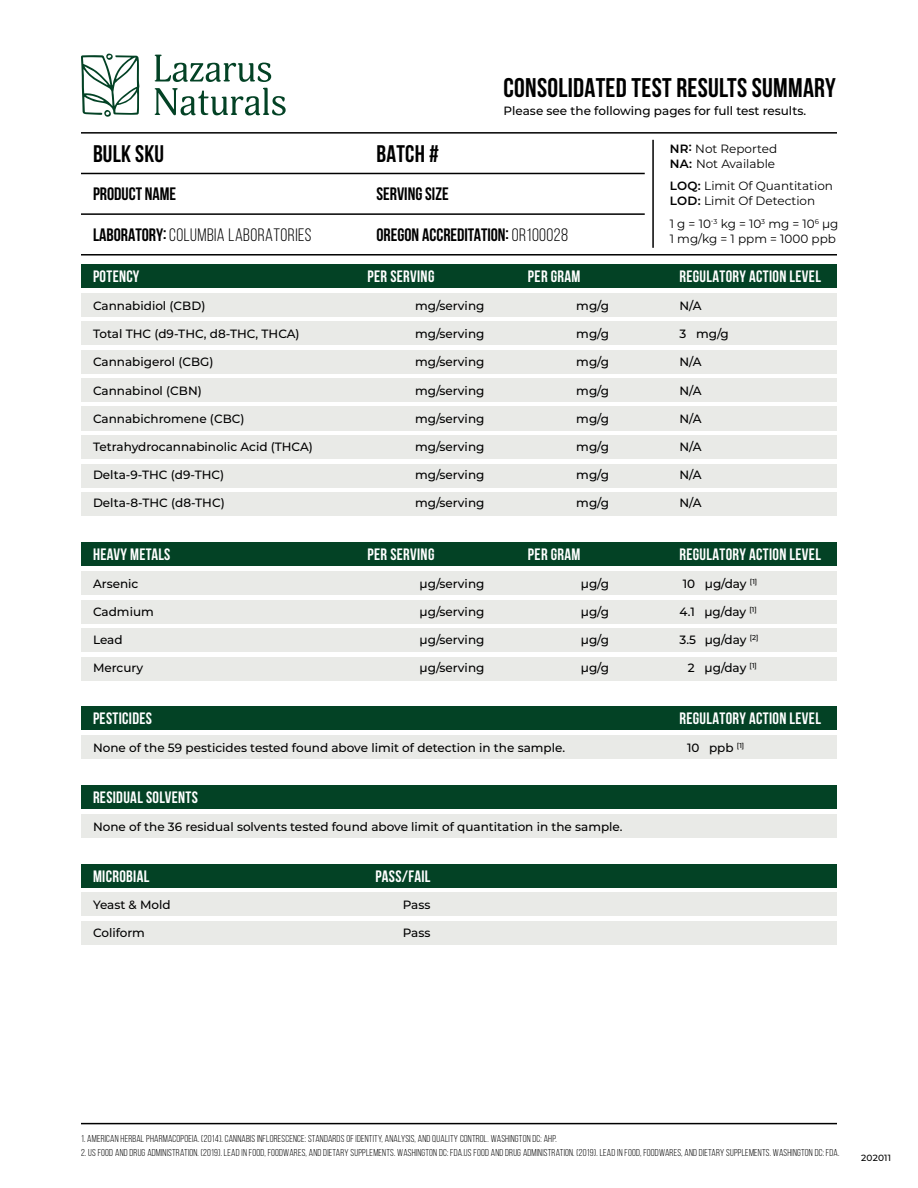
<style>
.page{position:relative;width:918px;height:1188px;background:#fff}
.page>*{position:absolute;margin:0;border:0;box-sizing:border-box;transform-origin:0 0}
.t1{font:700 27px "Bebas Neue";letter-spacing:.01em;color:#000}
.t2{font:700 24px "Bebas Neue";letter-spacing:.01em;color:#000}
.t3{font:700 18px "Bebas Neue";color:#000}
.t4{font:18px "Bebas Neue";letter-spacing:.025em;color:#000}
.Header_Heavy_Metals{font:700 16.5px "Bebas Neue";letter-spacing:.02em;color:#fff}
.Header_Potency{font:700 16.5px "Bebas Neue";letter-spacing:.02em;color:#fff}
.Header_Pesticides{font:700 16.5px "Bebas Neue";letter-spacing:.02em;color:#fff}
.Header_Mibrobial{font:700 16.5px "Bebas Neue";letter-spacing:.02em;color:#fff}
.Header_Residual_Solv{font:700 16.5px "Bebas Neue";letter-spacing:.02em;color:#fff}
._4_Column_Body{font:500 12px "Montserrat";color:#000}
.t5{font:12px/15.3px "Montserrat";color:#000}
._2_Column_Body{font:500 12px "Montserrat";color:#000}
.t6{font:10.05px "Bebas Neue";letter-spacing:.02em;color:#000}
.t7{font:500 9px "Montserrat";letter-spacing:.015em;color:#000}
.s1{font-weight:700}
.s2{font-weight:400}
.s3{font-weight:600}
</style>
<div class="page">
<div style="left:81px;top:264px;width:756px;height:24px;background:#034225"></div>
<div style="left:81px;top:542px;width:756px;height:24px;background:#034225"></div>
<div style="left:81px;top:864px;width:756px;height:24px;background:#034225"></div>
<div style="left:81px;top:706px;width:756px;height:24px;background:#034225"></div>
<div style="left:81px;top:785px;width:756px;height:24px;background:#034225"></div>
<hr style="left:81px;top:132px;width:756px;height:2px;background:#000">
<hr style="left:81px;top:1123px;width:756px;height:1px;background:#000">
<hr style="left:81px;top:254px;width:756px;height:2px;background:#000">
<hr style="left:81px;top:213px;width:564px;height:2px;background:#000">
<hr style="left:81px;top:173px;width:564px;height:1px;background:#000">
<hr style="left:652px;top:140px;width:2px;height:108px;background:#000">
<div style="left:81px;top:293px;width:756px;height:24px;background:#e9eae7"></div>
<div style="left:81px;top:571px;width:756px;height:24px;background:#e9eae7"></div>
<div style="left:81px;top:892px;width:756px;height:24px;background:#e9eae7"></div>
<div style="left:81px;top:735px;width:756px;height:24px;background:#e9eae7"></div>
<div style="left:81px;top:814px;width:756px;height:24px;background:#e9eae7"></div>
<div style="left:81px;top:350px;width:756px;height:24px;background:#e9eae7"></div>
<div style="left:81px;top:628px;width:756px;height:24px;background:#e9eae7"></div>
<div style="left:81px;top:407px;width:756px;height:24px;background:#e9eae7"></div>
<div style="left:81px;top:464px;width:756px;height:24px;background:#e9eae7"></div>
<div style="left:81px;top:321px;width:756px;height:24px;background:#e9eae7"></div>
<div style="left:81px;top:600px;width:756px;height:24px;background:#e9eae7"></div>
<div style="left:81px;top:921px;width:756px;height:24px;background:#e9eae7"></div>
<div style="left:81px;top:378px;width:756px;height:24px;background:#e9eae7"></div>
<div style="left:81px;top:657px;width:756px;height:24px;background:#e9eae7"></div>
<div style="left:81px;top:435px;width:756px;height:24px;background:#e9eae7"></div>
<div style="left:81px;top:492px;width:756px;height:24px;background:#e9eae7"></div>
<svg style="left:81px;top:54px;width:58px;height:63px"></svg>
<svg style="left:155px;top:55px;width:116px;height:27px"></svg>
<svg style="left:155px;top:88px;width:131px;height:27px"></svg>
<p class="t1" style="left:504px;top:73px;width:334px">CONSOLIDATED TEST RESULTS SUMMARY</p>
<p class="_4_Column_Body" style="left:504px;top:102px;width:304px">Please see the following pages for full test results.</p>
<p class="t2" style="left:93px;top:140px;width:73px">BULK SKU</p>
<p class="t2" style="left:377px;top:140px;width:64px">BATCH #</p>
<p class="t3" style="left:93px;top:184px;width:85px">PRODUCT NAME</p>
<p class="t3" style="left:376px;top:184px;width:74px">SERVING SIZE</p>
<p class="t4" style="left:93px;top:225px;width:220px"><span class="s1">LABORATORY:</span>COLUMBIA LABORATORIES</p>
<p class="t3" style="left:376px;top:225px;width:193px">OREGON ACCREDITATION: <span class="s2">OR100028</span></p>
<p class="t5" style="left:670px;top:140px;width:109px"><span class="s3">NR:</span> Not Reported<br><span class="s3">NA:</span> Not Available</p>
<p class="t5" style="left:670px;top:178px;width:165px"><span class="s3">LOQ:</span> Limit Of Quantitation<br><span class="s3">LOD:</span> Limit Of Detection</p>
<p class="t5" style="left:670px;top:215px;width:170px">1 g = 10<sup>-3</sup> kg = 10<sup>3</sup> mg = 10<sup>6</sup> μg<br>1 mg/kg = 1 ppm = 1000 ppb</p>
<p class="Header_Potency" style="left:93px;top:267px;width:48px">POTENCY</p>
<p class="Header_Potency" style="left:367px;top:267px;width:68px">PER SERVING</p>
<p class="Header_Potency" style="left:528px;top:267px;width:54px">PER GRAM</p>
<p class="Header_Potency" style="left:679px;top:267px;width:143px">REGULATORY ACTION LEVEL</p>
<p class="_4_Column_Body" style="left:93px;top:297px;width:114px">Cannabidiol (CBD)</p>
<p class="_4_Column_Body" style="left:415px;top:297px;width:71px">mg/serving</p>
<p class="_4_Column_Body" style="left:576px;top:297px;width:34px">mg/g</p>
<p class="_4_Column_Body" style="left:680px;top:297px;width:24px">N/A</p>
<p class="_4_Column_Body" style="left:93px;top:326px;width:208px">Total THC (d9-THC, d8-THC, THCA)</p>
<p class="_4_Column_Body" style="left:415px;top:326px;width:71px">mg/serving</p>
<p class="_4_Column_Body" style="left:576px;top:326px;width:34px">mg/g</p>
<p class="_4_Column_Body" style="left:680px;top:326px;width:51px">3 mg/g</p>
<p class="_4_Column_Body" style="left:93px;top:354px;width:122px">Cannabigerol (CBG)</p>
<p class="_4_Column_Body" style="left:415px;top:354px;width:71px">mg/serving</p>
<p class="_4_Column_Body" style="left:576px;top:354px;width:34px">mg/g</p>
<p class="_4_Column_Body" style="left:680px;top:354px;width:24px">N/A</p>
<p class="_4_Column_Body" style="left:93px;top:382px;width:110px">Cannabinol (CBN)</p>
<p class="_4_Column_Body" style="left:415px;top:382px;width:71px">mg/serving</p>
<p class="_4_Column_Body" style="left:576px;top:382px;width:34px">mg/g</p>
<p class="_4_Column_Body" style="left:680px;top:382px;width:24px">N/A</p>
<p class="_4_Column_Body" style="left:93px;top:410px;width:153px">Cannabichromene (CBC)</p>
<p class="_4_Column_Body" style="left:415px;top:410px;width:71px">mg/serving</p>
<p class="_4_Column_Body" style="left:576px;top:410px;width:34px">mg/g</p>
<p class="_4_Column_Body" style="left:680px;top:410px;width:24px">N/A</p>
<p class="_4_Column_Body" style="left:93px;top:438px;width:221px">Tetrahydrocannabinolic Acid (THCA)</p>
<p class="_4_Column_Body" style="left:415px;top:438px;width:71px">mg/serving</p>
<p class="_4_Column_Body" style="left:576px;top:438px;width:34px">mg/g</p>
<p class="_4_Column_Body" style="left:680px;top:438px;width:24px">N/A</p>
<p class="_4_Column_Body" style="left:93px;top:466px;width:133px">Delta-9-THC (d9-THC)</p>
<p class="_4_Column_Body" style="left:415px;top:466px;width:71px">mg/serving</p>
<p class="_4_Column_Body" style="left:576px;top:466px;width:34px">mg/g</p>
<p class="_4_Column_Body" style="left:680px;top:466px;width:24px">N/A</p>
<p class="_4_Column_Body" style="left:93px;top:495px;width:133px">Delta-8-THC (d8-THC)</p>
<p class="_4_Column_Body" style="left:415px;top:495px;width:71px">mg/serving</p>
<p class="_4_Column_Body" style="left:576px;top:495px;width:34px">mg/g</p>
<p class="_4_Column_Body" style="left:680px;top:495px;width:24px">N/A</p>
<p class="Header_Heavy_Metals" style="left:93px;top:545px;width:79px">HEAVY METALS</p>
<p class="Header_Heavy_Metals" style="left:367px;top:545px;width:68px">PER SERVING</p>
<p class="Header_Heavy_Metals" style="left:528px;top:545px;width:54px">PER GRAM</p>
<p class="Header_Heavy_Metals" style="left:679px;top:545px;width:143px">REGULATORY ACTION LEVEL</p>
<p class="_4_Column_Body" style="left:93px;top:575px;width:47px">Arsenic</p>
<p class="_4_Column_Body" style="left:420px;top:575px;width:66px">μg/serving</p>
<p class="_4_Column_Body" style="left:581px;top:575px;width:30px">μg/g</p>
<p class="_4_Column_Body" style="left:683px;top:575px;width:76px">10 μg/day <sup>[1]</sup></p>
<p class="_4_Column_Body" style="left:93px;top:603px;width:62px">Cadmium</p>
<p class="_4_Column_Body" style="left:420px;top:603px;width:66px">μg/serving</p>
<p class="_4_Column_Body" style="left:581px;top:603px;width:30px">μg/g</p>
<p class="_4_Column_Body" style="left:680px;top:603px;width:79px">4.1 μg/day <sup>[1]</sup></p>
<p class="_4_Column_Body" style="left:93px;top:631px;width:31px">Lead</p>
<p class="_4_Column_Body" style="left:420px;top:631px;width:66px">μg/serving</p>
<p class="_4_Column_Body" style="left:581px;top:631px;width:30px">μg/g</p>
<p class="_4_Column_Body" style="left:680px;top:631px;width:81px">3.5 μg/day <sup>[2]</sup></p>
<p class="_4_Column_Body" style="left:93px;top:659px;width:52px">Mercury</p>
<p class="_4_Column_Body" style="left:420px;top:659px;width:66px">μg/serving</p>
<p class="_4_Column_Body" style="left:581px;top:659px;width:30px">μg/g</p>
<p class="_4_Column_Body" style="left:688px;top:659px;width:71px">2 μg/day <sup>[1]</sup></p>
<p class="Header_Pesticides" style="left:93px;top:710px;width:61px">PESTICIDES</p>
<p class="Header_Pesticides" style="left:679px;top:710px;width:143px">REGULATORY ACTION LEVEL</p>
<p class="_4_Column_Body" style="left:93px;top:740px;width:474px">None of the 59 pesticides tested found above limit of detection in the sample.</p>
<p class="_4_Column_Body" style="left:687px;top:740px;width:59px">10 ppb <sup>[1]</sup></p>
<p class="Header_Residual_Solv" style="left:93px;top:788px;width:107px">RESIDUAL SOLVENTS</p>
<p class="_4_Column_Body" style="left:93px;top:818px;width:531px">None of the 36 residual solvents tested found above limit of quantitation in the sample.</p>
<p class="Header_Mibrobial" style="left:93px;top:867px;width:58px">MICROBIAL</p>
<p class="Header_Mibrobial" style="left:376px;top:867px;width:56px">PASS/FAIL</p>
<p class="_2_Column_Body" style="left:93px;top:897px;width:79px">Yeast &amp; Mold</p>
<p class="_2_Column_Body" style="left:403px;top:897px;width:29px">Pass</p>
<p class="_2_Column_Body" style="left:93px;top:925px;width:54px">Coliform</p>
<p class="_2_Column_Body" style="left:403px;top:925px;width:29px">Pass</p>
<p class="t6" style="left:81px;top:1133px;width:477px">1. AMERICAN HERBAL PHARMACOPOEIA. (2014). CANNABIS INFLORESCENCE: STANDARDS OF IDENTITY, ANALYSIS, AND QUALITY CONTROL. WASHINGTON DC: AHP.</p>
<p class="t6" style="left:81px;top:1147px;width:760px">2. US FOOD AND DRUG ADMINISTRATION. (2019). LEAD IN FOOD, FOODWARES, AND DIETARY SUPPLEMENTS. WASHINGTON DC: FDA.US FOOD AND DRUG ADMINISTRATION. (2019). LEAD IN FOOD, FOODWARES, AND DIETARY SUPPLEMENTS. WASHINGTON DC: FDA.</p>
<p class="t7" style="left:861px;top:1152px;width:31px">202011</p>
</div>
